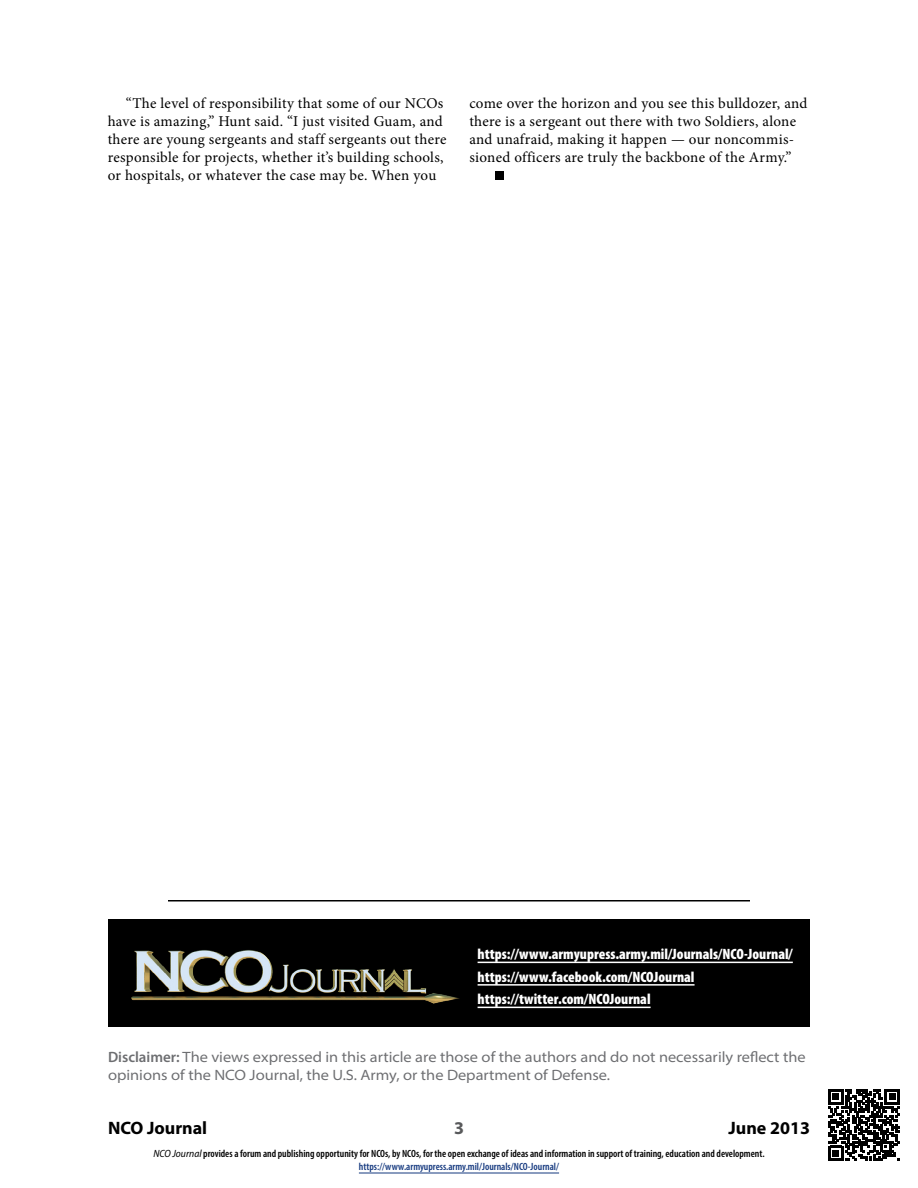
<style>
.page{position:relative;width:918px;height:1188px;background:#fff}
.page>*{position:absolute;margin:0;border:0;box-sizing:border-box;transform-origin:0 0}
.t1{font:700 18px "Myriad Pro";color:#000}
.t2{font:700 18px "Myriad Pro";color:#58595b}
.t3{font:15px/18px "Minion Pro";letter-spacing:.015em;color:#000}
.t4{font:semi-expanded 15px/18px "Myriad Pro";color:#6d6e71}
.t5{font:900 condensed 15px/22.5px "Myriad Pro";color:#fff}
.t6{font:600 condensed 10.5px/13.5px "Myriad Pro";color:#000;text-align:center}
.s1{font-weight:600;font-stretch:normal}
.s2{font-weight:400;font-style:italic;font-stretch:semi-condensed}
.s3{color:#15397f}
</style>
<div class="page">
<div style="left:495px;top:171px;width:9px;height:9px;background:#000"></div>
<hr style="left:359px;top:1173px;width:200px;height:1px;background:#15397f">
<svg style="left:828px;top:1089px;width:72px;height:72px"></svg>
<hr style="left:168px;top:900px;width:582px;height:2px;background:#000">
<div style="left:108px;top:920px;width:702px;height:108px;background:#000"></div>
<hr style="left:478px;top:962px;width:315px;height:1px;background:#fff">
<hr style="left:478px;top:984px;width:217px;height:2px;background:#fff">
<hr style="left:478px;top:1007px;width:173px;height:1px;background:#fff">
<img style="left:131px;top:950px;width:328px;height:54px">
<p class="t3" style="left:108px;top:94px;width:340px;text-indent:18px">“The level of responsibility that some of our NCOs have is amazing,” Hunt said. “I just visited Guam, and there are young sergeants and staff sergeants out there responsible for projects, whether it’s building schools, or hospitals, or whatever the case may be. When you</p>
<p class="t3" style="left:469px;top:94px;width:340px">come over the horizon and you see this bulldozer, and there is a sergeant out there with two Soldiers, alone and unafraid, making it happen — our noncommis&shy;sioned officers are truly the backbone of the Army.”</p>
<p class="t5" style="left:478px;top:943px;width:317px">https://www.armyupress.army.mil/Journals/NCO-Journal/ https://www.facebook.com/NCOJournal https://twitter.com/NCOJournal</p>
<p class="t4" style="left:108px;top:1048px;width:699px"><span class="s1">Disclaimer:</span> The views expressed in this article are those of the authors and do not necessarily reflect the opinions of the NCO Journal, the U.S. Army, or the Department of Defense.</p>
<p class="t1" style="left:108px;top:1116px;width:101px">NCO Journal</p>
<p class="t2" style="left:454px;top:1116px;width:11px">3</p>
<p class="t1" style="left:728px;top:1116px;width:83px">June 2013</p>
<p class="t6" style="left:153px;top:1146px;width:613px"><span class="s2">NCO Journal</span> provides a forum and publishing opportunity for NCOs, by NCOs, for the open exchange of ideas and information in support of training, education and development. <span class="s3">https://www.armyupress.army.mil/Journals/NCO-Journal/</span></p>
</div>
